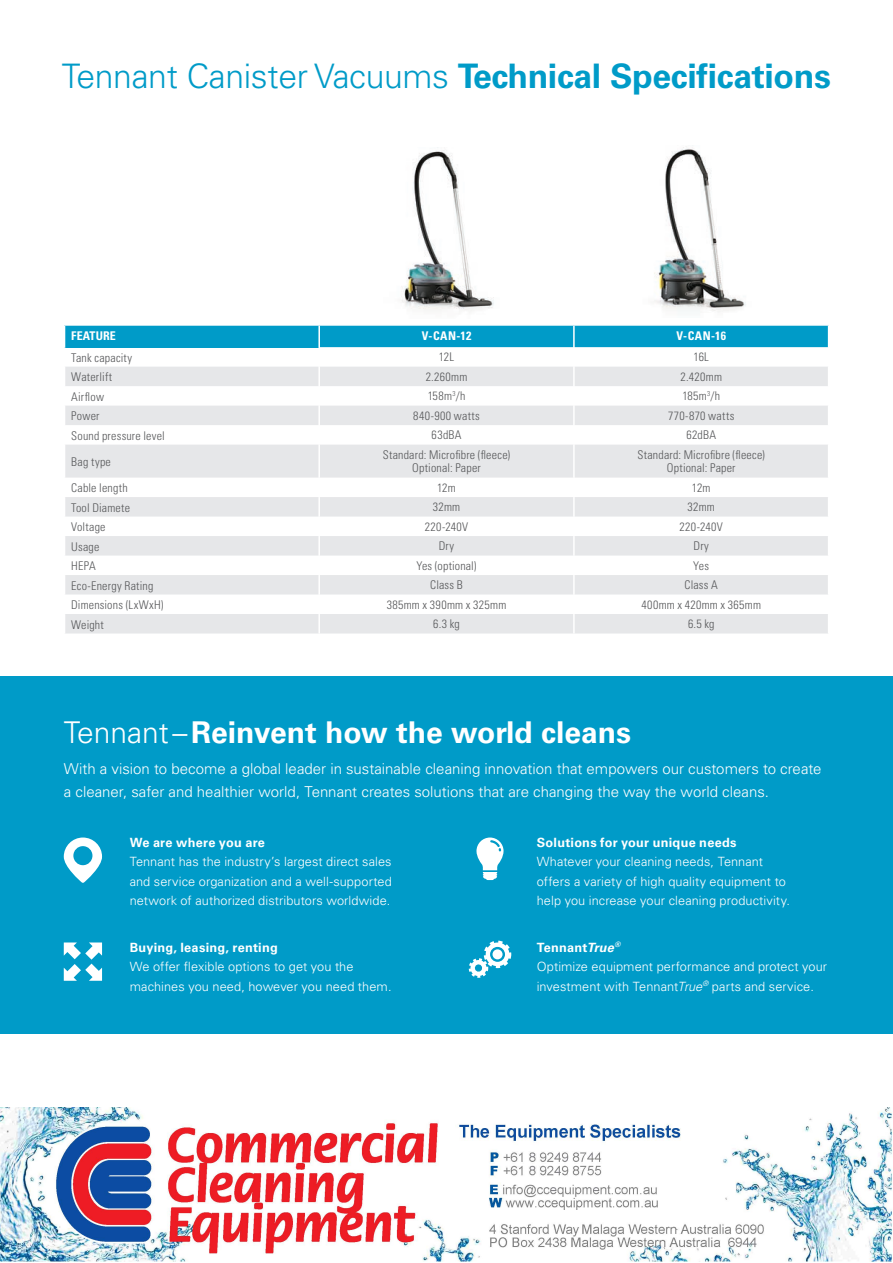
<style>
.page{position:relative;width:893px;height:1263px;background:#fff}
.page>*{position:absolute;margin:0;border:0;box-sizing:border-box;transform-origin:0 0}
.t1{font:700 33.75px "Univers LT Std";letter-spacing:-.01em;color:#009bc8}
.Specification_Header{font:700 30px "Univers LT Std";color:#fff}
.Reinvent_into_paragr{font:300 15px/22.5px "Univers LT Std";color:#fff}
.Reinvent_Solutions_P{font:300 12.75px/19.5px "Univers LT Std";letter-spacing:.005em;color:#fff}
.Table_Body_Copy{font:300 condensed 12px/13.5px "Univers LT Std";letter-spacing:.02em;color:#57585a;text-align:center}
.t2{font:700 condensed 12px "Univers LT Std";letter-spacing:.015em;color:#fff}
.s1{font-weight:300}
.s2{font-weight:700}
.s3{font-weight:700;font-style:italic}
.s4{font-style:italic}
</style>
<div class="page">
<div style="left:0;top:676px;width:893px;height:357px;background:#009bc8"></div>
<svg style="left:64px;top:837px;width:38px;height:46px"></svg>
<svg style="left:64px;top:942px;width:38px;height:39px"></svg>
<svg style="left:469px;top:941px;width:42px;height:37px"></svg>
<svg style="left:476px;top:837px;width:28px;height:43px"></svg>
<img style="left:654px;top:146px;width:92px;height:166px">
<img style="left:401px;top:147px;width:93px;height:164px">
<div style="left:65px;top:325px;width:254px;height:22px;background:#009bc8"></div>
<svg style="left:65px;top:367px;width:763px;height:266px;fill:#e6e7e9"></svg>
<hr style="left:318px;top:445px;width:2px;height:33px;background:#fff">
<hr style="left:573px;top:445px;width:2px;height:33px;background:#fff">
<svg style="left:318px;top:478px;width:2px;height:19px"></svg>
<svg style="left:573px;top:478px;width:2px;height:19px"></svg>
<hr style="left:318px;top:497px;width:2px;height:20px;background:#fff">
<hr style="left:573px;top:497px;width:2px;height:20px;background:#fff">
<svg style="left:318px;top:517px;width:2px;height:38px"></svg>
<svg style="left:573px;top:517px;width:2px;height:38px"></svg>
<hr style="left:318px;top:555px;width:2px;height:20px;background:#fff">
<hr style="left:573px;top:555px;width:2px;height:20px;background:#fff">
<svg style="left:318px;top:575px;width:2px;height:19px"></svg>
<svg style="left:573px;top:575px;width:2px;height:19px"></svg>
<hr style="left:318px;top:594px;width:2px;height:20px;background:#fff">
<hr style="left:573px;top:594px;width:2px;height:20px;background:#fff">
<svg style="left:318px;top:614px;width:2px;height:19px"></svg>
<svg style="left:573px;top:614px;width:2px;height:19px"></svg>
<hr style="left:64px;top:324px;width:255px;height:2px;background:#fff">
<svg style="left:318px;top:325px;width:511px;height:120px"></svg>
<img style="left:0;top:1107px;width:892px;height:154px">
<p class="t1" style="left:62px;top:57px;width:771px"><span class="s1">Tennant Canister Vacuums</span> Technical Specifications</p>
<p class="t2" style="left:71px;top:329px;width:46px">FEATURE</p>
<p class="t2" style="left:422px;top:329px;width:51px">V-CAN-12</p>
<p class="t2" style="left:676px;top:329px;width:51px">V-CAN-16</p>
<p class="Table_Body_Copy" style="left:71px;top:351px;width:62px">Tank capacity</p>
<p class="Table_Body_Copy" style="left:439px;top:350px;width:17px">12L</p>
<p class="Table_Body_Copy" style="left:694px;top:350px;width:17px">16L</p>
<p class="Table_Body_Copy" style="left:71px;top:370px;width:42px">Waterlift</p>
<p class="Table_Body_Copy" style="left:426px;top:370px;width:43px">2.260mm</p>
<p class="Table_Body_Copy" style="left:681px;top:370px;width:43px">2.420mm</p>
<p class="Table_Body_Copy" style="left:71px;top:390px;width:34px">Airflow</p>
<p class="Table_Body_Copy" style="left:428px;top:389px;width:39px">158m<sup>3</sup>/h</p>
<p class="Table_Body_Copy" style="left:682px;top:389px;width:39px">185m<sup>3</sup>/h</p>
<p class="Table_Body_Copy" style="left:71px;top:409px;width:30px">Power</p>
<p class="Table_Body_Copy" style="left:413px;top:409px;width:68px">840-900 watts</p>
<p class="Table_Body_Copy" style="left:668px;top:409px;width:68px">770-870 watts</p>
<p class="Table_Body_Copy" style="left:71px;top:429px;width:95px">Sound pressure level</p>
<p class="Table_Body_Copy" style="left:432px;top:428px;width:31px">63dBA</p>
<p class="Table_Body_Copy" style="left:686px;top:428px;width:31px">62dBA</p>
<p class="Table_Body_Copy" style="left:71px;top:455px;width:41px">Bag type</p>
<p class="Table_Body_Copy" style="left:383px;top:448px;width:129px">Standard: Microfibre (fleece)<br>Optional: Paper</p>
<p class="Table_Body_Copy" style="left:637px;top:448px;width:129px">Standard: Microfibre (fleece)<br>Optional: Paper</p>
<p class="Table_Body_Copy" style="left:71px;top:481px;width:58px">Cable length</p>
<p class="Table_Body_Copy" style="left:437px;top:481px;width:20px">12m</p>
<p class="Table_Body_Copy" style="left:692px;top:481px;width:20px">12m</p>
<p class="Table_Body_Copy" style="left:71px;top:501px;width:60px">Tool Diamete</p>
<p class="Table_Body_Copy" style="left:433px;top:500px;width:29px">32mm</p>
<p class="Table_Body_Copy" style="left:687px;top:500px;width:29px">32mm</p>
<p class="Table_Body_Copy" style="left:71px;top:520px;width:36px">Voltage</p>
<p class="Table_Body_Copy" style="left:425px;top:520px;width:45px">220-240V</p>
<p class="Table_Body_Copy" style="left:680px;top:520px;width:45px">220-240V</p>
<p class="Table_Body_Copy" style="left:71px;top:540px;width:30px">Usage</p>
<p class="Table_Body_Copy" style="left:439px;top:539px;width:17px">Dry</p>
<p class="Table_Body_Copy" style="left:693px;top:539px;width:17px">Dry</p>
<p class="Table_Body_Copy" style="left:71px;top:559px;width:26px">HEPA</p>
<p class="Table_Body_Copy" style="left:416px;top:559px;width:62px">Yes (optional)</p>
<p class="Table_Body_Copy" style="left:693px;top:559px;width:17px">Yes</p>
<p class="Table_Body_Copy" style="left:71px;top:579px;width:84px">Eco-Energy Rating</p>
<p class="Table_Body_Copy" style="left:430px;top:578px;width:34px">Class B</p>
<p class="Table_Body_Copy" style="left:685px;top:578px;width:35px">Class A</p>
<p class="Table_Body_Copy" style="left:71px;top:598px;width:94px">Dimensions (LxWxH)</p>
<p class="Table_Body_Copy" style="left:387px;top:598px;width:121px">385mm x 390mm x 325mm</p>
<p class="Table_Body_Copy" style="left:641px;top:598px;width:121px">400mm x 420mm x 365mm</p>
<p class="Table_Body_Copy" style="left:71px;top:618px;width:34px">Weight</p>
<p class="Table_Body_Copy" style="left:433px;top:617px;width:28px">6.3 kg</p>
<p class="Table_Body_Copy" style="left:688px;top:617px;width:28px">6.5 kg</p>
<p class="Specification_Header" style="left:64px;top:715px;width:569px"><span class="s1">Tennant–</span>Reinvent how the world cleans</p>
<p class="Reinvent_into_paragr" style="left:64px;top:758px;width:759px">With a vision to become a global leader in sustainable cleaning innovation that empowers our customers to create a cleaner, safer and healthier world, Tennant creates solutions that are changing the way the world cleans.</p>
<p class="Reinvent_Solutions_P" style="left:130px;top:832px;width:264px"><span class="s2">We are where you are<br></span>Tennant has the industry’s largest direct sales and service organization and a well-supported network of authorized distributors worldwide.</p>
<p class="Reinvent_Solutions_P" style="left:130px;top:937px;width:263px"><span class="s2">Buying, leasing, renting<br></span>We offer flexible options to get you the machines you need, however you need them.</p>
<p class="Reinvent_Solutions_P" style="left:537px;top:832px;width:255px"><span class="s2">Solutions for your unique needs </span>Whatever your cleaning needs, Tennant offers a variety of high quality equipment to help you increase your cleaning productivity.</p>
<p class="Reinvent_Solutions_P" style="left:537px;top:937px;width:292px"><span class="s2">Tennant</span><span class="s3">True</span><sup>®<br></sup>Optimize equipment performance and protect your investment with Tennant<span class="s4">True</span><sup>®</sup> parts and service.</p>
</div>
